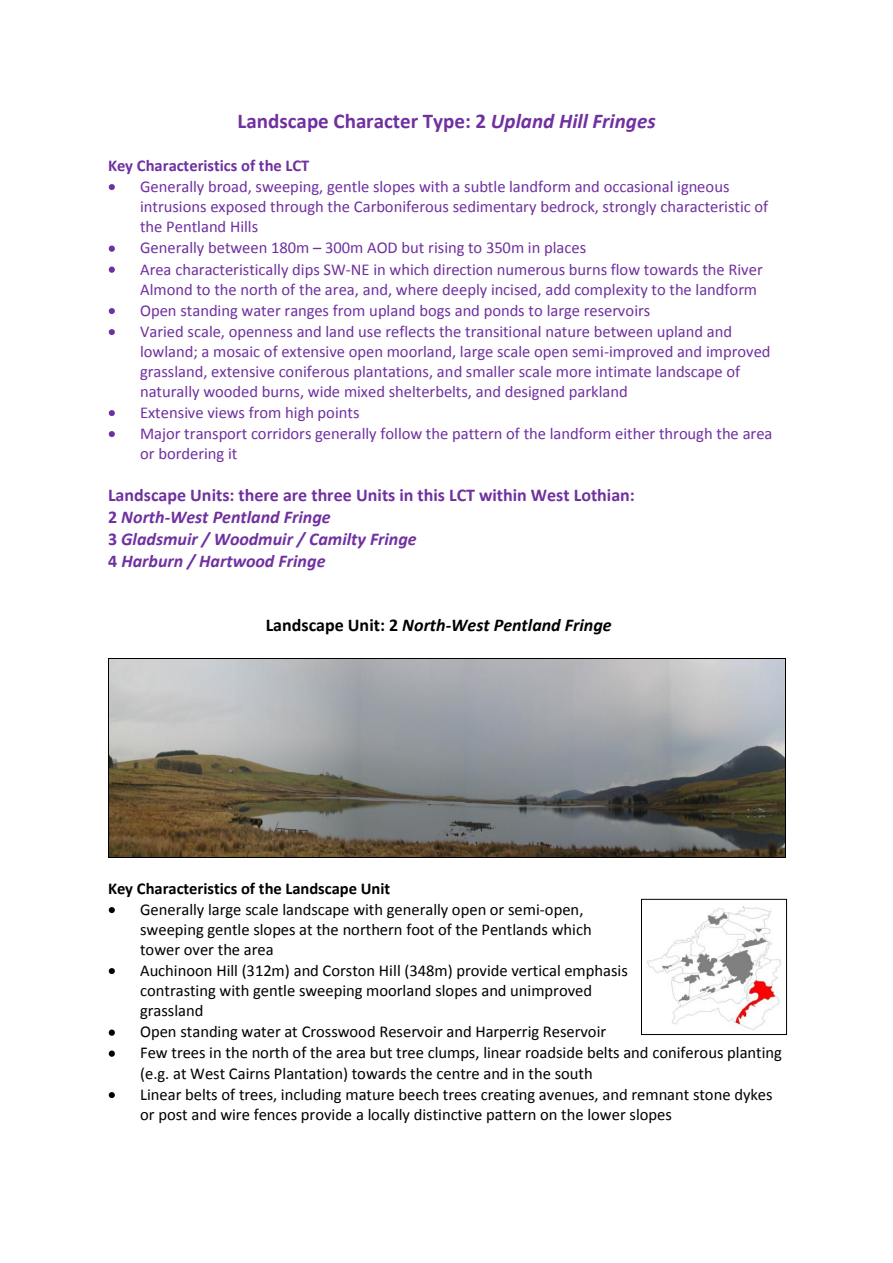
<style>
.page{position:relative;width:893px;height:1263px;background:#fff}
.page>*{position:absolute;margin:0;border:0;box-sizing:border-box;transform-origin:0 0}
.t1{font:700 21px "Calibri";color:#7030a0}
.t2{font:italic 700 18px "Calibri";color:#7030a0}
.t3{font:700 18px "Calibri";color:#7030a0}
.t4{font:italic 700 18px "Calibri";color:#000}
.t5{font:16.5px/20.1px "Calibri";color:#7030a0}
.t6{font:16.5px/20.1px "Calibri";color:#000}
.t7{font:700 16.5px "Calibri";color:#000}
.t8{font:700 16.5px "Calibri";color:#7030a0}
.s1{font-style:italic}
.s2{font-style:normal}
</style>
<div class="page">
<img style="left:108px;top:184px;width:7px;height:6px">
<img style="left:108px;top:245px;width:7px;height:28px">
<img style="left:108px;top:308px;width:7px;height:27px">
<img style="left:108px;top:410px;width:7px;height:27px">
<img style="left:109px;top:659px;width:676px;height:198px">
<hr style="left:109px;top:658px;width:676px;height:1px;background:#000">
<hr style="left:108px;top:659px;width:1px;height:198px;background:#000">
<hr style="left:785px;top:659px;width:1px;height:198px;background:#000">
<hr style="left:109px;top:857px;width:676px;height:1px;background:#000">
<img style="left:108px;top:907px;width:7px;height:7px">
<img style="left:108px;top:968px;width:7px;height:7px">
<img style="left:108px;top:1029px;width:7px;height:28px">
<img style="left:108px;top:1092px;width:7px;height:7px">
<img style="left:647px;top:906px;width:134px;height:124px">
<div style="left:641px;top:899px;width:146px;height:136px;border:1px solid #000"></div>
<p class="t1" style="left:238px;top:112px;width:419px">Landscape Character Type: 2 <span class="s1">Upland Hill Fringes</span></p>
<p class="t8" style="left:108px;top:159px;width:203px">Key Characteristics of the LCT</p>
<p class="t5" style="left:140px;top:178px;width:630px">Generally broad, sweeping, gentle slopes with a subtle landform and occasional igneous intrusions exposed through the Carboniferous sedimentary bedrock, strongly characteristic of the Pentland Hills</p>
<p class="t5" style="left:140px;top:239px;width:448px">Generally between 180m – 300m AOD but rising to 350m in places</p>
<p class="t5" style="left:140px;top:260px;width:624px">Area characteristically dips SW-NE in which direction numerous burns flow towards the River<br>Almond to the north of the area, and, where deeply incised, add complexity to the landform</p>
<p class="t5" style="left:140px;top:301px;width:512px">Open standing water ranges from upland bogs and ponds to large reservoirs</p>
<p class="t5" style="left:140px;top:322px;width:632px">Varied scale, openness and land use reflects the transitional nature between upland and lowland; a mosaic of extensive open moorland, large scale open semi-improved and improved grassland, extensive coniferous plantations, and smaller scale more intimate landscape of naturally wooded burns, wide mixed shelterbelts, and designed parkland</p>
<p class="t5" style="left:140px;top:404px;width:221px">Extensive views from high points</p>
<p class="t5" style="left:140px;top:425px;width:634px">Major transport corridors generally follow the pattern of the landform either through the area or bordering it</p>
<p class="t3" style="left:108px;top:488px;width:528px">Landscape Units: there are three Units in this LCT within West Lothian:</p>
<p class="t2" style="left:108px;top:510px;width:224px"><span class="s2">2</span> North-West Pentland Fringe</p>
<p class="t2" style="left:108px;top:532px;width:310px"><span class="s2">3</span> Gladsmuir / Woodmuir / Camilty Fringe</p>
<p class="t2" style="left:108px;top:554px;width:219px"><span class="s2">4</span> Harburn / Hartwood Fringe</p>
<p class="t4" style="left:266px;top:618px;width:347px"><span class="s2">Landscape Unit: 2</span> North-West Pentland Fringe</p>
<p class="t7" style="left:108px;top:881px;width:284px">Key Characteristics of the Landscape Unit</p>
<p class="t6" style="left:140px;top:901px;width:453px">Generally large scale landscape with generally open or semi-open, sweeping gentle slopes at the northern foot of the Pentlands which tower over the area</p>
<p class="t6" style="left:140px;top:962px;width:489px">Auchinoon Hill (312m) and Corston Hill (348m) provide vertical emphasis contrasting with gentle sweeping moorland slopes and unimproved grassland</p>
<p class="t6" style="left:140px;top:1023px;width:468px">Open standing water at Crosswood Reservoir and Harperrig Reservoir</p>
<p class="t6" style="left:140px;top:1044px;width:643px">Few trees in the north of the area but tree clumps, linear roadside belts and coniferous planting (e.g. at West Cairns Plantation) towards the centre and in the south</p>
<p class="t6" style="left:140px;top:1085px;width:634px">Linear belts of trees, including mature beech trees creating avenues, and remnant stone dykes or post and wire fences provide a locally distinctive pattern on the lower slopes</p>
</div>
